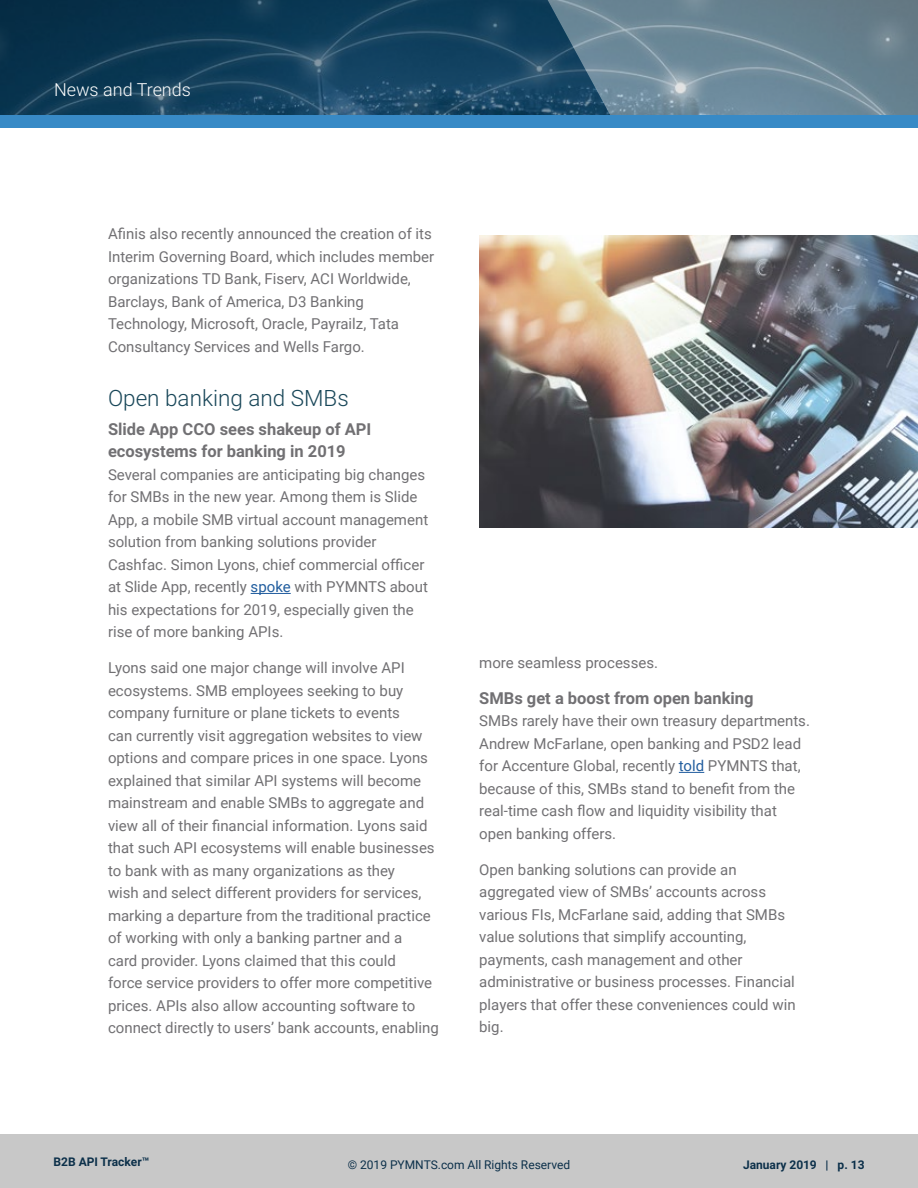
<style>
.page{position:relative;width:918px;height:1188px;background:#fff}
.page>*{position:absolute;margin:0;border:0;box-sizing:border-box;transform-origin:0 0}
.Section_sub-head{font:300 22.5px "Roboto";color:#194759}
.Page_header_continue{font:300 18px "Roboto";color:#fff}
.Body_heading{font:700 16.5px/22.5px "Roboto";color:#717073}
.Body{font:15px/22.5px "Roboto";color:#717073}
.t1{font:12px "Roboto";color:#0c304a}
.t2{font:700 12px "Roboto";color:#0c304a}
.s1{color:#215d9e}
</style>
<div class="page">
<svg style="left:617px;top:0;width:301px;height:115px;background:#6e8896"></svg>
<svg style="left:0;top:0;width:617px;height:115px;background:#18445f"></svg>
<div style="left:0;top:115px;width:918px;height:12px;background:#388ac6"></div>
<div style="left:0;top:1134px;width:918px;height:54px;background:#c8c8c8"></div>
<hr style="left:251px;top:593px;width:40px;height:1px;background:#215d9e">
<svg style="left:679px;top:772px;width:25px;height:1px"></svg>
<img style="left:479px;top:236px;width:439px;height:291px">
<p class="Page_header_continue" style="left:54px;top:77px;width:138px">News and Trends</p>
<p class="Body" style="left:108px;top:222px;width:328px">Afinis also recently announced the creation of its Interim Governing Board, which includes member organizations TD Bank, Fiserv, ACI Worldwide, Barclays, Bank of America, D3 Banking Technology, Microsoft, Oracle, Payrailz, Tata Consultancy Services and Wells Fargo.</p>
<p class="Section_sub-head" style="left:108px;top:382px;width:242px">Open banking and SMBs</p>
<p class="Body_heading" style="left:108px;top:417px;width:265px">Slide App CCO sees shakeup of API ecosystems for banking in 2019</p>
<p class="Body" style="left:108px;top:463px;width:322px">Several companies are anticipating big changes for SMBs in the new year. Among them is Slide App, a mobile SMB virtual account management solution from banking solutions provider Cashfac. Simon Lyons, chief commercial officer at Slide App, recently <span class="s1">spoke</span> with PYMNTS about his expectations for 2019, especially given the rise of more banking APIs.</p>
<p class="Body" style="left:108px;top:656px;width:332px">Lyons said one major change will involve API ecosystems. SMB employees seeking to buy company furniture or plane tickets to events<br>can currently visit aggregation websites to view options and compare prices in one space. Lyons explained that similar API systems will become mainstream and enable SMBs to aggregate and view all of their financial information. Lyons said that such API ecosystems will enable businesses to bank with as many organizations as they<br>wish and select different providers for services, marking a departure from the traditional practice of working with only a banking partner and a<br>card provider. Lyons claimed that this could<br>force service providers to offer more competitive prices. APIs also allow accounting software to connect directly to users’ bank accounts, enabling</p>
<p class="Body" style="left:479px;top:651px;width:180px">more seamless processes.</p>
<p class="Body_heading" style="left:479px;top:686px;width:276px">SMBs get a boost from open banking</p>
<p class="Body" style="left:479px;top:709px;width:332px">SMBs rarely have their own treasury departments.<br>Andrew McFarlane, open banking and PSD2 lead for Accenture Global, recently <span class="s1">told</span> PYMNTS that, because of this, SMBs stand to benefit from the real-time cash flow and liquidity visibility that open banking offers.</p>
<p class="Body" style="left:479px;top:858px;width:318px">Open banking solutions can provide an aggregated view of SMBs’ accounts across various FIs, McFarlane said, adding that SMBs value solutions that simplify accounting, payments, cash management and other administrative or business processes. Financial players that offer these conveniences could win big.</p>
<p class="t2" style="left:53px;top:1153px;width:97px">B2B API Tracker™</p>
<p class="t1" style="left:348px;top:1157px;width:224px">© 2019 PYMNTS.com All Rights Reserved</p>
<p class="t2" style="left:743px;top:1157px;width:123px">January 2019 | p. 13</p>
</div>
